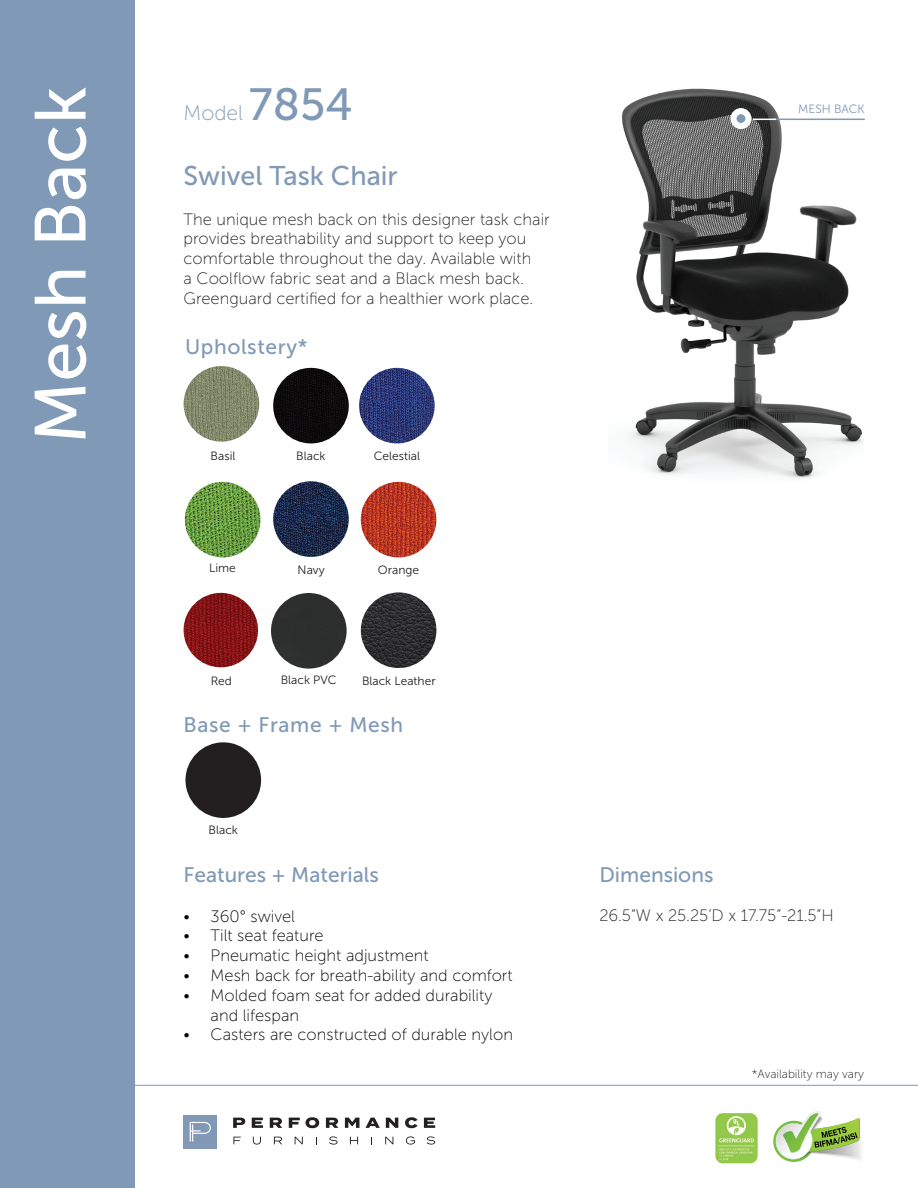
<style>
.page{position:relative;width:918px;height:1188px;background:#fff}
.page>*{position:absolute;margin:0;border:0;box-sizing:border-box;transform-origin:0 0}
.t1{font:72px "Museo Sans 500";color:#fff}
.t2{font:27px "Museo Sans 500";color:#8099b6}
.t3{font:21px "Museo Sans 500";color:#8099b6}
.t4{font:21px "Museo Sans 500";letter-spacing:.03em;color:#8099b6}
.t5{font:21px "Museo Sans 100";color:#8099b6}
.t6{font:16.5px/19.8px "Museo Sans 100";color:#231f20}
.t7{font:16.5px/19.8px "Museo Sans 100";color:#040503}
.t8{font:12px "Museo Sans 300";color:#231f20}
.t9{font:12px "Museo Sans 100";color:#231f20}
.t10{font:12px "Museo Sans 300";color:#8099b6}
.s1{font-family:"Museo Sans 500";font-size:45px}
</style>
<div class="page">
<div style="left:0;top:0;width:135px;height:1188px;background:#8099b6"></div>
<svg style="left:233px;top:1118px;width:12px;height:10px"></svg>
<svg style="left:252px;top:1118px;width:11px;height:10px"></svg>
<svg style="left:270px;top:1118px;width:12px;height:10px"></svg>
<svg style="left:289px;top:1118px;width:11px;height:10px"></svg>
<svg style="left:306px;top:1117px;width:13px;height:11px"></svg>
<svg style="left:326px;top:1118px;width:12px;height:10px"></svg>
<svg style="left:345px;top:1118px;width:14px;height:10px"></svg>
<svg style="left:366px;top:1118px;width:14px;height:10px"></svg>
<svg style="left:386px;top:1118px;width:12px;height:10px"></svg>
<svg style="left:405px;top:1117px;width:13px;height:11px"></svg>
<svg style="left:424px;top:1118px;width:11px;height:10px"></svg>
<svg style="left:233px;top:1137px;width:8px;height:7px"></svg>
<svg style="left:253px;top:1137px;width:8px;height:8px"></svg>
<svg style="left:274px;top:1137px;width:8px;height:7px"></svg>
<svg style="left:295px;top:1137px;width:8px;height:7px"></svg>
<svg style="left:329px;top:1136px;width:9px;height:9px"></svg>
<svg style="left:350px;top:1137px;width:8px;height:7px"></svg>
<svg style="left:385px;top:1137px;width:8px;height:7px"></svg>
<svg style="left:406px;top:1136px;width:9px;height:9px"></svg>
<svg style="left:427px;top:1136px;width:8px;height:9px"></svg>
<div style="left:184px;top:1115px;width:33px;height:33px;background:#8299b6"></div>
<svg style="left:190px;top:1122px;width:21px;height:20px"></svg>
<hr style="left:135px;top:1085px;width:783px;height:1px;background:#8099b6">
<img style="left:622px;top:88px;width:242px;height:390px">
<div style="left:734px;top:111px;width:14px;height:15px;background:#8099b6;border-radius:50%"></div>
<div style="left:731px;top:108px;width:20px;height:21px;border:6px solid #fff;border-radius:50%"></div>
<hr style="left:773px;top:119px;width:92px;height:1px;background:#8099b6">
<svg style="left:753px;top:119px;width:23px;height:1px"></svg>
<svg style="left:773px;top:1121px;width:41px;height:41px"></svg>
<svg style="left:776px;top:1111px;width:86px;height:51px"></svg>
<div style="left:185px;top:742px;width:76px;height:76px;background:#231f20;border-radius:50%"></div>
<img style="left:184px;top:366px;width:75px;height:76px;border-radius:38px">
<img style="left:184px;top:593px;width:74px;height:74px;border-radius:37px">
<img style="left:185px;top:482px;width:75px;height:75px;border-radius:38px">
<img style="left:359px;top:368px;width:76px;height:75px;border-radius:38px">
<img style="left:273px;top:368px;width:76px;height:75px;border-radius:38px">
<img style="left:273px;top:481px;width:76px;height:76px;border-radius:38px">
<img style="left:361px;top:482px;width:75px;height:75px;border-radius:38px">
<div style="left:271px;top:593px;width:76px;height:76px;background:#2d2e2e;border-radius:38px"></div>
<img style="left:361px;top:592px;width:75px;height:76px;border-radius:38px">
<img style="left:715px;top:1113px;width:43px;height:51px">
<h1 class="t1" style="left:21px;top:444px;width:359px;rotate:-90deg">Mesh Back</h1>
<p class="t5" style="left:184px;top:102px;width:171px">Model <span class="s1">7854</span></p>
<h2 class="t2" style="left:184px;top:161px;width:216px">Swivel Task Chair</h2>
<p class="t6" style="left:184px;top:209px;width:368px">The unique mesh back on this designer task chair provides breathability and support to keep you comfortable throughout the day. Available with<br>a Coolflow fabric seat and a Black mesh back.<br>Greenguard certified for a healthier work place.</p>
<p class="t4" style="left:185px;top:335px;width:124px">Upholstery*</p>
<p class="t8" style="left:211px;top:449px;width:26px">Basil</p>
<p class="t8" style="left:296px;top:449px;width:31px">Black</p>
<p class="t8" style="left:374px;top:449px;width:48px">Celestial</p>
<p class="t8" style="left:209px;top:562px;width:28px">Lime</p>
<p class="t8" style="left:298px;top:563px;width:29px">Navy</p>
<p class="t8" style="left:378px;top:563px;width:43px">Orange</p>
<p class="t8" style="left:211px;top:674px;width:23px">Red</p>
<p class="t8" style="left:281px;top:673px;width:57px">Black PVC</p>
<p class="t8" style="left:362px;top:674px;width:75px">Black Leather</p>
<p class="t4" style="left:184px;top:714px;width:221px">Base + Frame + Mesh</p>
<p class="t8" style="left:209px;top:823px;width:31px">Black</p>
<p class="t3" style="left:184px;top:863px;width:197px">Features + Materials</p>
<p class="t7" style="left:184px;top:906px;width:113px">• 360° swivel</p>
<p class="t7" style="left:184px;top:926px;width:141px">• Tilt seat feature</p>
<p class="t7" style="left:184px;top:946px;width:247px">• Pneumatic height adjustment</p>
<p class="t7" style="left:184px;top:966px;width:331px">• Mesh back for breath-ability and comfort</p>
<p class="t7" style="left:211px;top:985px;width:283px;text-indent:-27px">• Molded foam seat for added durability and lifespan</p>
<p class="t7" style="left:184px;top:1025px;width:331px">• Casters are constructed of durable nylon</p>
<p class="t10" style="left:798px;top:102px;width:68px">MESH BACK</p>
<p class="t3" style="left:599px;top:863px;width:116px">Dimensions</p>
<p class="t6" style="left:599px;top:906px;width:236px">26.5”W x 25.25’D x 17.75”-21.5”H</p>
<p class="t9" style="left:752px;top:1068px;width:114px">*Availability may vary</p>
</div>
